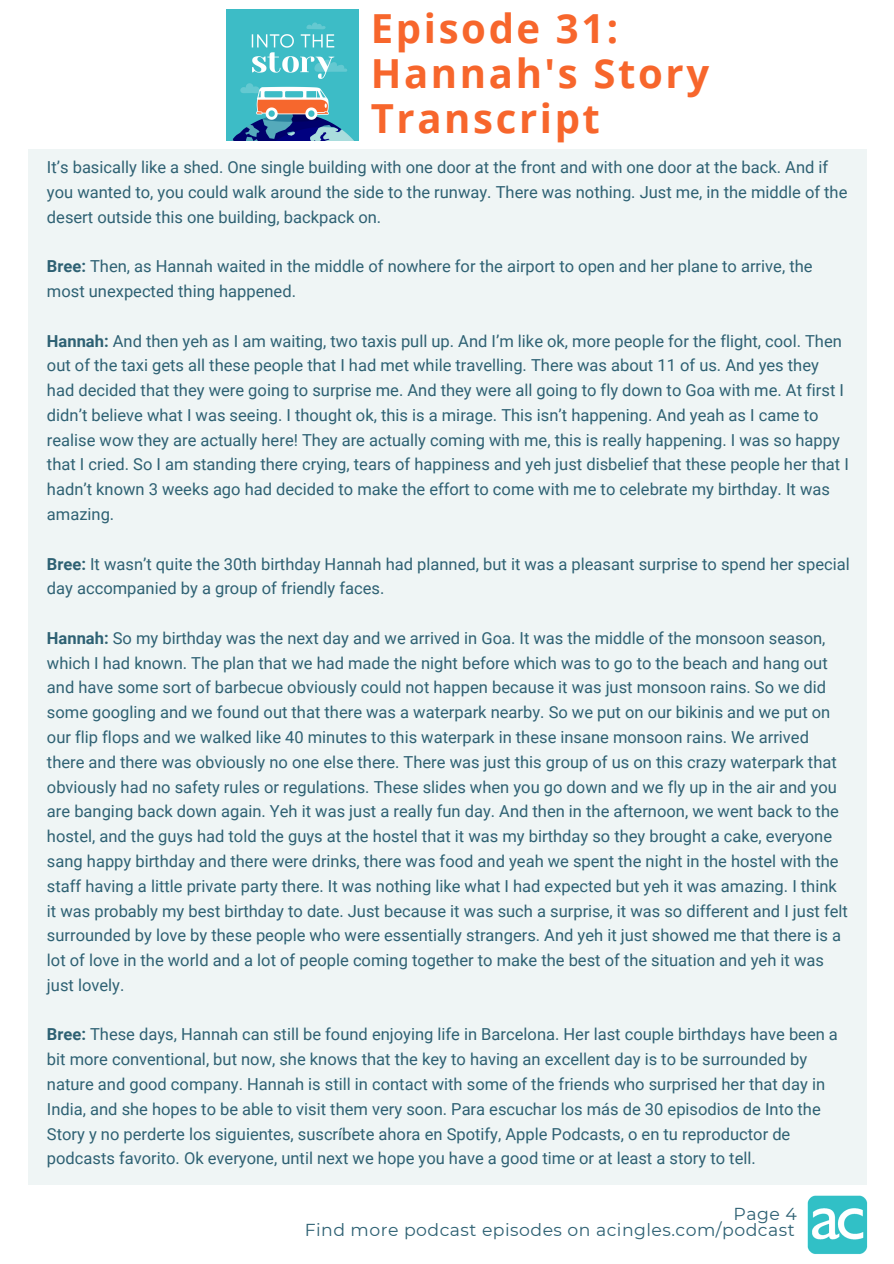
<style>
.page{position:relative;width:894px;height:1264px;background:#fff}
.page>*{position:absolute;margin:0;border:0;box-sizing:border-box;transform-origin:0 0}
.t1{font:700 40.05px "Open Sans";letter-spacing:.065em;color:#f7662c}
.t2{font:17.25px "Montserrat";letter-spacing:.03em;color:#2e6173}
.t3{font:16.5px/24.8px "Roboto";color:#2e6173}
.s1{font-weight:700}
</style>
<div class="page">
<img style="left:227px;top:9px;width:131px;height:132px">
<div style="left:28px;top:149px;width:838px;height:1035px;background:#eff5f5"></div>
<img style="left:745px;top:1132px;width:123px;height:122px">
<p class="t1" style="left:371px;top:0;width:249px">Episode 31:</p>
<p class="t1" style="left:371px;top:45px;width:340px">Hannah's Story</p>
<p class="t1" style="left:371px;top:90px;width:231px">Transcript</p>
<p class="t3" style="left:47px;top:155px;width:801px">It’s basically like a shed. One single building with one door at the front and with one door at the back. And if you wanted to, you could walk around the side to the runway. There was nothing. Just me, in the middle of the desert outside this one building, backpack on.</p>
<p class="t3" style="left:47px;top:254px;width:766px"><span class="s1">Bree:</span> Then, as Hannah waited in the middle of nowhere for the airport to open and her plane to arrive, the most unexpected thing happened.</p>
<p class="t3" style="left:47px;top:328px;width:803px"><span class="s1">Hannah:</span> And then yeh as I am waiting, two taxis pull up. And I’m like ok, more people for the flight, cool. Then out of the taxi gets all these people that I had met while travelling. There was about 11 of us. And yes they had decided that they were going to surprise me. And they were all going to fly down to Goa with me. At first I didn’t believe what I was seeing. I thought ok, this is a mirage. This isn’t happening. And yeah as I came to realise wow they are actually here! They are actually coming with me, this is really happening. I was so happy that I cried. So I am standing there crying, tears of happiness and yeh just disbelief that these people her that I hadn’t known 3 weeks ago had decided to make the effort to come with me to celebrate my birthday. It was amazing.</p>
<p class="t3" style="left:47px;top:551px;width:804px"><span class="s1">Bree:</span> It wasn’t quite the 30th birthday Hannah had planned, but it was a pleasant surprise to spend her special day accompanied by a group of friendly faces.</p>
<p class="t3" style="left:47px;top:626px;width:802px"><span class="s1">Hannah:</span> So my birthday was the next day and we arrived in Goa. It was the middle of the monsoon season, which I had known. The plan that we had made the night before which was to go to the beach and hang out and have some sort of barbecue obviously could not happen because it was just monsoon rains. So we did some googling and we found out that there was a waterpark nearby. So we put on our bikinis and we put on our flip flops and we walked like 40 minutes to this waterpark in these insane monsoon rains. We arrived there and there was obviously no one else there. There was just this group of us on this crazy waterpark that obviously had no safety rules or regulations. These slides when you go down and we fly up in the air and you are banging back down again. Yeh it was just a really fun day. And then in the afternoon, we went back to the hostel, and the guys had told the guys at the hostel that it was my birthday so they brought a cake, everyone sang happy birthday and there were drinks, there was food and yeah we spent the night in the hostel with the staff having a little private party there. It was nothing like what I had expected but yeh it was amazing. I think it was probably my best birthday to date. Just because it was such a surprise, it was so different and I just felt surrounded by love by these people who were essentially strangers. And yeh it just showed me that there is a lot of love in the world and a lot of people coming together to make the best of the situation and yeh it was just lovely.</p>
<p class="t3" style="left:47px;top:1022px;width:792px"><span class="s1">Bree:</span> These days, Hannah can still be found enjoying life in Barcelona. Her last couple birthdays have been a bit more conventional, but now, she knows that the key to having an excellent day is to be surrounded by nature and good company. Hannah is still in contact with some of the friends who surprised her that day in India, and she hopes to be able to visit them very soon. Para escuchar los más de 30 episodios de Into the Story y no perderte los siguientes, suscríbete ahora en Spotify, Apple Podcasts, o en tu reproductor de podcasts favorito. Ok everyone, until next we hope you have a good time or at least a story to tell.</p>
<p class="t2" style="left:733px;top:1203px;width:65px">Page 4</p>
<p class="t2" style="left:304px;top:1219px;width:491px">Find more podcast episodes on acingles.com/podcast</p>
</div>
